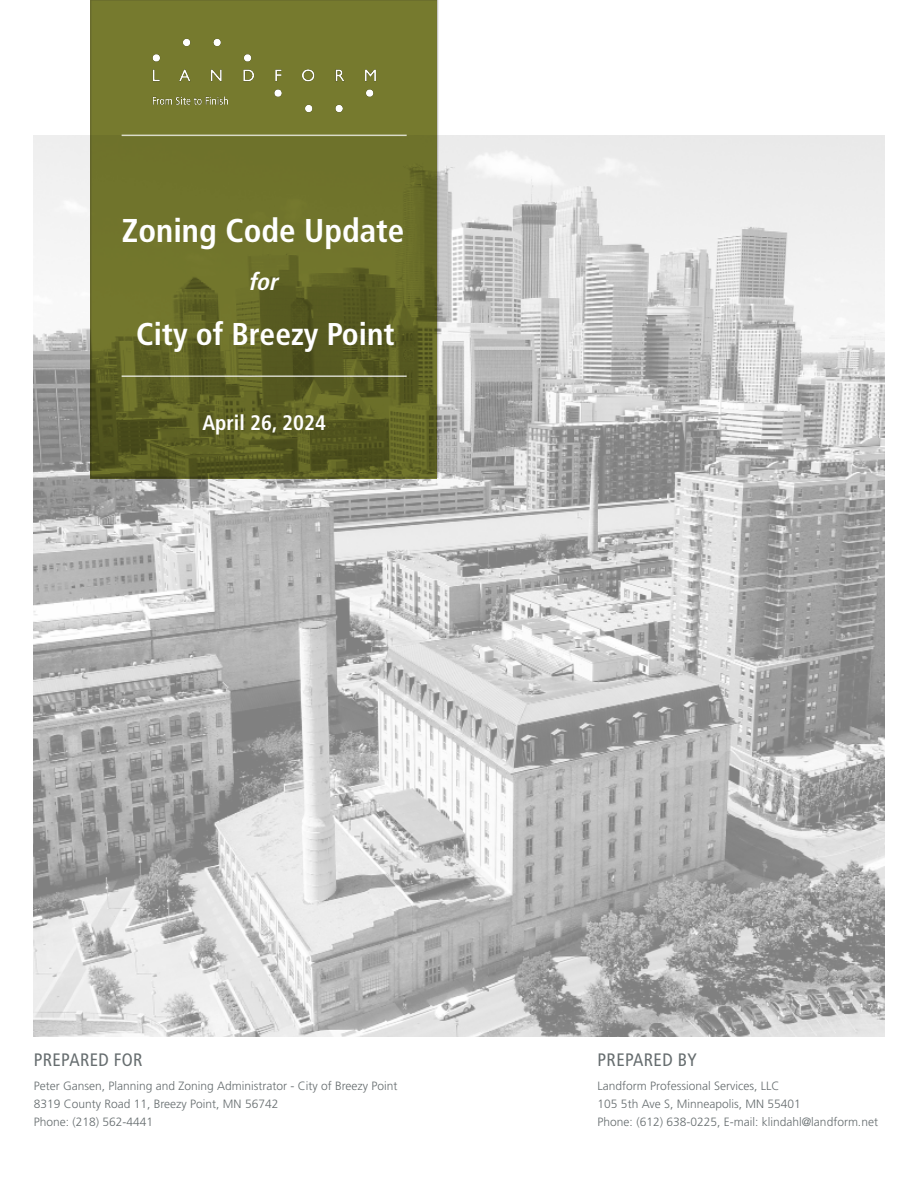
<style>
.page{position:relative;width:918px;height:1188px;background:#fff}
.page>*{position:absolute;margin:0;border:0;box-sizing:border-box;transform-origin:0 0}
.Cover_Page_-_Proposal_Title{font:700 condensed 33px "Frutiger LT Std";color:#fff}
.Cover_Page_-_Client{font:700 condensed 31.5px "Frutiger LT Std";color:#fff}
.Cover_Page_-__for{font:italic 700 condensed 24px "Frutiger LT Std";color:#fff}
.Cover_Page_-_Date{font:700 condensed 21px "Frutiger LT Std";color:#fff}
.Cover_Page_-__Prepared__Title{font:condensed 18px "Frutiger LT Std";letter-spacing:.02em;color:#666d6f}
.Cover_Page_-__Prepared__Content{font:300 12px/18px "Frutiger LT Std";color:#666d6f}
</style>
<div class="page">
<img style="left:34px;top:135px;width:850px;height:902px">
<svg style="left:90px;top:0;width:346px;height:478px;background:#676b28"></svg>
<hr style="left:122px;top:135px;width:285px;height:1px;background:#fff">
<hr style="left:122px;top:375px;width:285px;height:2px;background:#fff">
<img style="left:152px;top:35px;width:224px;height:81px">
<p class="Cover_Page_-_Proposal_Title" style="left:122px;top:211px;width:284px">Zoning Code Update</p>
<p class="Cover_Page_-__for" style="left:248px;top:267px;width:37px">for</p>
<p class="Cover_Page_-_Client" style="left:136px;top:315px;width:260px">City of Breezy Point</p>
<p class="Cover_Page_-_Date" style="left:202px;top:411px;width:125px">April 26, 2024</p>
<p class="Cover_Page_-__Prepared__Title" style="left:34px;top:1049px;width:110px">PREPARED FOR</p>
<p class="Cover_Page_-__Prepared__Content" style="left:34px;top:1077px;width:365px">Peter Gansen, Planning and Zoning Administrator - City of Breezy Point<br>8319 County Road 11, Breezy Point, MN 56742<br>Phone: (218) 562-4441</p>
<p class="Cover_Page_-__Prepared__Title" style="left:598px;top:1049px;width:101px">PREPARED BY</p>
<p class="Cover_Page_-__Prepared__Content" style="left:598px;top:1077px;width:282px">Landform Professional Services, LLC<br>105 5th Ave S, Minneapolis, MN 55401<br>Phone: (612) 638-0225, E-mail: klindahl@landform.net</p>
</div>
